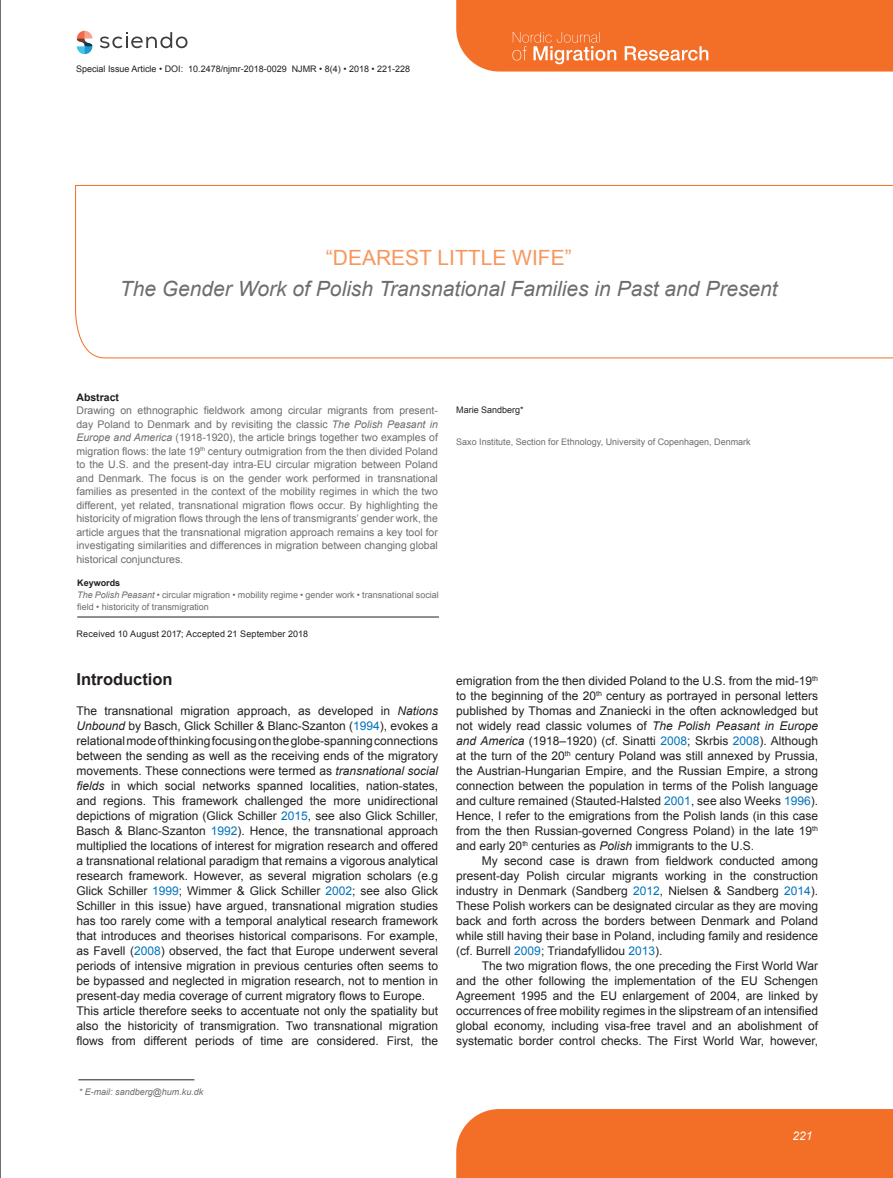
<style>
.page{position:relative;width:893px;height:1178px;background:#fff}
.page>*{position:absolute;margin:0;border:0;box-sizing:border-box;transform-origin:0 0}
.t1{font:italic 21px "Arial";color:#6c6d70}
.t2{font:21px "Arial";color:#f7975f}
.t3{font:700 16.5px "Arial";color:#231f20}
.t4{font:12px/15px "Arial";color:#231f20;text-align:justify}
.t5{font:italic 12px "Arial";color:#fff}
.t6{font:10.5px/13.5px "Arial";color:#6c6d70;text-align:justify}
.t7{font:700 10.5px "Arial";color:#231f20}
.t8{font:9px/12px "Arial";color:#6c6d70}
.t9{font:9px "Arial";color:#231f20}
.t10{font:9px "Arial";letter-spacing:.02em;color:#231f20}
.t11{font:italic 9px "Arial";color:#6c6d70}
.s1{font-style:italic}
.s2{font-weight:700;color:#231f20}
.s3{color:#0073bd}
</style>
<div class="page">
<hr style="left:0;top:0;width:1px;height:1178px;background:#231f20">
<hr style="left:78px;top:1079px;width:116px;height:1px;background:#231f20">
<svg style="left:75px;top:185px;width:818px;height:174px"></svg>
<div style="left:456px;top:1109px;width:437px;height:69px;background:#f36e27"></div>
<svg style="left:456px;top:0;width:437px;height:72px;background:#f37532"></svg>
<hr style="left:77px;top:617px;width:362px;height:1px;background:#231f20">
<svg style="left:77px;top:31px;width:15px;height:23px"></svg>
<svg style="left:100px;top:32px;width:87px;height:16px"></svg>
<p class="t9" style="left:76px;top:63px;width:336px">Special Issue Article • DOI: 10.2478/njmr-2018-0029 NJMR • 8(4) • 2018 • 221-228</p>
<h1 class="t2" style="left:326px;top:244px;width:247px">“DEAREST LITTLE WIFE”</h1>
<h1 class="t1" style="left:120px;top:275px;width:659px">The Gender Work of Polish Transnational Families in Past and Present</h1>
<p class="t7" style="left:76px;top:390px;width:44px">Abstract</p>
<p class="t6" style="left:76px;top:404px;width:363px">Drawing on ethnographic fieldwork among circular migrants from present&shy;day Poland to Denmark and by revisiting the classic <span class="s1">The Polish Peasant in Europe and America</span> (1918-1920), the article brings together two examples of migration flows: the late 19<sup>th</sup> century outmigration from the then divided Poland to the U.S. and the present-day intra-EU circular migration between Poland and Denmark. The focus is on the gender work performed in transnational families as presented in the context of the mobility regimes in which the two different, yet related, transnational migration flows occur. By highlighting the historicity of migration flows through the lens of transmigrants’ gender work, the article argues that the transnational migration approach remains a key tool for investigating similarities and differences in migration between changing global historical conjunctures.</p>
<p class="t8" style="left:77px;top:577px;width:363px"><span class="s2">Keywords<br></span><span class="s1">The Polish Peasant</span> • circular migration • mobility regime • gender work • transnational social field • historicity of transmigration</p>
<p class="t10" style="left:77px;top:628px;width:233px">Received 10 August 2017; Accepted 21 September 2018</p>
<h2 class="t3" style="left:76px;top:668px;width:98px">Introduction</h2>
<p class="t4" style="left:76px;top:704px;width:363px;text-align:left">The transnational migration approach, as developed in <span class="s1">Nations Unbound</span> by Basch, Glick Schiller &amp; Blanc-Szanton (<span class="s3">1994</span>), evokes a relational mode of thinking focusing on the globe-spanning connections between the sending as well as the receiving ends of the migratory movements. These connections were termed as <span class="s1">transnational social fields</span> in which social networks spanned localities, nation-states, and regions. This framework challenged the more unidirectional depictions of migration (Glick Schiller <span class="s3">2015</span>, see also Glick Schiller, Basch &amp; Blanc-Szanton <span class="s3">1992</span>). Hence, the transnational approach multiplied the locations of interest for migration research and offered a transnational relational paradigm that remains a vigorous analytical research framework. However, as several migration scholars (e.g Glick Schiller <span class="s3">1999</span>; Wimmer &amp; Glick Schiller <span class="s3">2002</span>; see also Glick Schiller in this issue) have argued, transnational migration studies has too rarely come with a temporal analytical research framework that introduces and theorises historical comparisons. For example, as Favell (<span class="s3">2008</span>) observed, the fact that Europe underwent several periods of intensive migration in previous centuries often seems to be bypassed and neglected in migration research, not to mention in present-day media coverage of current migratory flows to Europe.<br>This article therefore seeks to accentuate not only the spatiality but also the historicity of transmigration. Two transnational migration flows from different periods of time are considered. First, the</p>
<p class="t11" style="left:79px;top:1086px;width:126px">* E-mail: sandberg@hum.ku.dk</p>
<p class="t9" style="left:456px;top:404px;width:69px">Marie Sandberg*</p>
<p class="t8" style="left:456px;top:436px;width:296px">Saxo Institute, Section for Ethnology, University of Copenhagen, Denmark</p>
<p class="t4" style="left:456px;top:673px;width:363px">emigration from the then divided Poland to the U.S. from the mid-19<sup>th </sup>to the beginning of the 20<sup>th</sup> century as portrayed in personal letters published by Thomas and Znaniecki in the often acknowledged but not widely read classic volumes of <span class="s1">The Polish Peasant in Europe and America</span> (1918–1920) (cf. Sinatti <span class="s3">2008</span>; Skrbis <span class="s3">2008</span>). Although at the turn of the 20<sup>th</sup> century Poland was still annexed by Prussia, the Austrian-Hungarian Empire, and the Russian Empire, a strong connection between the population in terms of the Polish language and culture remained (Stauted-Halsted <span class="s3">2001</span>, see also Weeks <span class="s3">1996</span>).<br>Hence, I refer to the emigrations from the Polish lands (in this case from the then Russian-governed Congress Poland) in the late 19<sup>th </sup>and early 20<sup>th</sup> centuries as <span class="s1">Polish</span> immigrants to the U.S.</p>
<p class="t4" style="left:456px;top:853px;width:363px;text-indent:26px">My second case is drawn from fieldwork conducted among present-day Polish circular migrants working in the construction industry in Denmark (Sandberg <span class="s3">2012</span>, Nielsen &amp; Sandberg <span class="s3">2014</span>).<br>These Polish workers can be designated circular as they are moving back and forth across the borders between Denmark and Poland while still having their base in Poland, including family and residence (cf. Burrell <span class="s3">2009</span>; Triandafyllidou <span class="s3">2013</span>).</p>
<p class="t4" style="left:456px;top:958px;width:363px;text-indent:26px">The two migration flows, the one preceding the First World War and the other following the implementation of the EU Schengen Agreement 1995 and the EU enlargement of 2004, are linked by occurrences of free mobility regimes in the slipstream of an intensified global economy, including visa-free travel and an abolishment of systematic border control checks. The First World War, however,</p>
<p class="t5" style="left:793px;top:1128px;width:22px">221</p>
</div>
